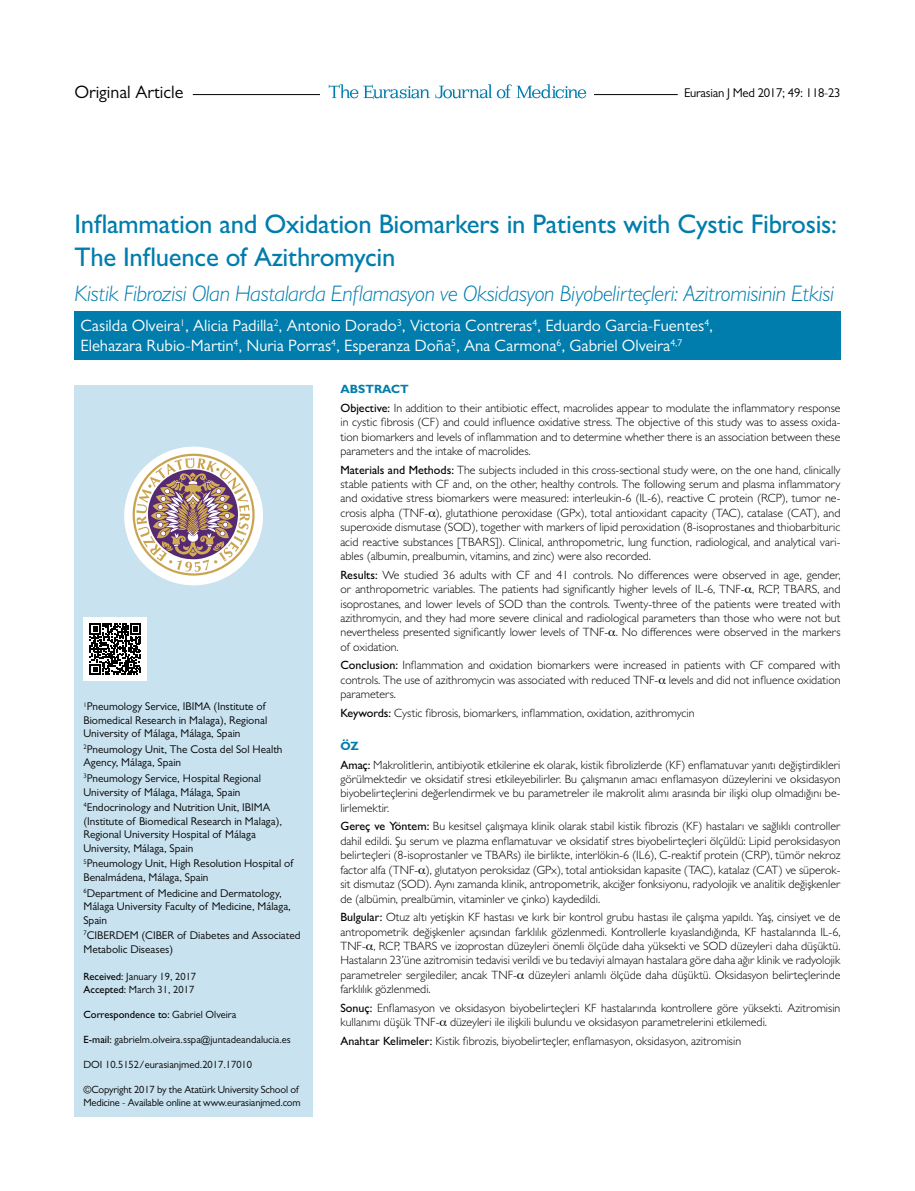
<style>
.page{position:relative;width:915px;height:1191px;background:#fff}
.page>*{position:absolute;margin:0;border:0;box-sizing:border-box;transform-origin:0 0}
.t1{font:500 27px/32.4px "Gill Sans MT Pro";letter-spacing:-.01em;color:#007dac}
.t2{font:italic 300 22.5px "Gill Sans MT Pro";letter-spacing:-.01em;color:#007dac}
.t3{font:18px "Gill Sans MT Pro";color:#000}
.t4{font:16.5px/19.8px "Gill Sans MT Pro";color:#fff}
.t5{font:12.75px "Gill Sans MT Pro";letter-spacing:-.02em;color:#000}
.t6{font:300 12px/14.4px "Gill Sans MT Pro";color:#000;text-align:justify}
.t7{font:11.25px/13.5px "Gill Sans MT Pro";color:#000}
.t8{font:10.5px/12.6px "Gill Sans MT Pro";letter-spacing:-.005em;color:#000}
.t9{font:500 10.5px "Gill Sans MT Pro";color:#000}
.s1{font-weight:500}
.s2{font-weight:400}
.s3{font-weight:700;color:#007dac}
</style>
<div class="page">
<div style="left:74px;top:385px;width:239px;height:731px;background:#c9e2ef"></div>
<hr style="left:193px;top:94px;width:484px;height:1px;background:#000">
<div style="left:320px;top:80px;width:273px;height:25px;background:#fff"></div>
<svg style="left:328px;top:84px;width:101px;height:15px"></svg>
<svg style="left:435px;top:84px;width:151px;height:14px"></svg>
<div style="left:83px;top:617px;width:64px;height:64px;background:#fff"></div>
<svg style="left:90px;top:623px;width:51px;height:52px"></svg>
<div style="left:124px;top:446px;width:139px;height:139px;background:#fff;border-radius:50%"></div>
<svg style="left:132px;top:454px;width:122px;height:121px"></svg>
<div style="left:74px;top:311px;width:766px;height:48px;background:#007dac"></div>
<h3 class="t3" style="left:74px;top:81px;width:110px">Original Article</h3>
<p class="t5" style="left:684px;top:85px;width:158px">Eurasian J Med 2017; 49: 118-23</p>
<h1 class="t1" style="left:74px;top:208px;width:764px">Inflammation and Oxidation Biomarkers in Patients with Cystic Fibrosis:<br>The Influence of Azithromycin</h1>
<h2 class="t2" style="left:74px;top:280px;width:761px">Kistik Fibrozisi Olan Hastalarda Enflamasyon ve Oksidasyon Biyobelirteçleri: Azitromisinin Etkisi</h2>
<h3 class="t4" style="left:80px;top:316px;width:634px">Casilda Olveira<sup>1</sup>, Alicia Padilla<sup>2</sup>, Antonio Dorado<sup>3</sup>, Victoria Contreras<sup>4</sup>, Eduardo Garcia-Fuentes<sup>4</sup>,<br>Elehazara Rubio-Martin<sup>4</sup>, Nuria Porras<sup>4</sup>, Esperanza Doña<sup>5</sup>, Ana Carmona<sup>6</sup>, Gabriel Olveira<sup>4,7</sup></h3>
<p class="t7" style="left:83px;top:699px;width:185px"><sup>1</sup>Pneumology Service, IBIMA (Institute of<br>Biomedical Research in Malaga), Regional<br>University of Málaga, Málaga, Spain</p>
<p class="t7" style="left:83px;top:742px;width:200px"><sup>2</sup>Pneumology Unit, The Costa del Sol Health<br>Agency, Málaga, Spain</p>
<p class="t7" style="left:83px;top:771px;width:179px"><sup>3</sup>Pneumology Service, Hospital Regional<br>University of Málaga, Málaga, Spain</p>
<p class="t7" style="left:83px;top:800px;width:200px"><sup>4</sup>Endocrinology and Nutrition Unit, IBIMA (Institute of Biomedical Research in Malaga), Regional University Hospital of Málaga University, Málaga, Spain</p>
<p class="t7" style="left:83px;top:856px;width:211px"><sup>5</sup>Pneumology Unit, High Resolution Hospital of<br>Benalmádena, Málaga, Spain</p>
<p class="t7" style="left:83px;top:886px;width:209px"><sup>6</sup>Department of Medicine and Dermatology,<br>Málaga University Faculty of Medicine, Málaga,<br>Spain</p>
<p class="t7" style="left:83px;top:928px;width:218px"><sup>7</sup>CIBERDEM (CIBER of Diabetes and Associated<br>Metabolic Diseases)</p>
<p class="t8" style="left:83px;top:970px;width:114px"><span class="s1">Received:</span> January 19, 2017<br><span class="s1">Accepted:</span> March 31, 2017</p>
<p class="t9" style="left:83px;top:1008px;width:154px">Correspondence to: <span class="s2">Gabriel Olveira</span></p>
<p class="t8" style="left:83px;top:1033px;width:209px"><span class="s1">E-mail:</span> gabrielm.olveira.sspa@juntadeandalucia.es</p>
<p class="t8" style="left:83px;top:1058px;width:170px">DOI 10.5152/eurasianjmed.2017.17010</p>
<p class="t8" style="left:83px;top:1083px;width:219px">©Copyright 2017 by the Atatürk University School of<br>Medicine - Available online at www.eurasianjmed.com</p>
<p class="t6" style="left:340px;top:379px;width:501px;line-height:18.6px"><span class="s3">ABSTRACT<br></span><span class="s1">Objective:</span> In addition to their antibiotic effect, macrolides appear to modulate the inflammatory response</p>
<p class="t6" style="left:340px;top:415px;width:501px">in cystic fibrosis (CF) and could influence oxidative stress. The objective of this study was to assess oxida&shy;tion biomarkers and levels of inflammation and to determine whether there is an association between these parameters and the intake of macrolides.</p>
<p class="t6" style="left:340px;top:462px;width:501px"><span class="s1">Materials and Methods:</span> The subjects included in this cross-sectional study were, on the one hand, clinically stable patients with CF and, on the other, healthy controls. The following serum and plasma inflammatory and oxidative stress biomarkers were measured: interleukin-6 (IL-6), reactive C protein (RCP), tumor ne&shy;crosis alpha (TNF- ), glutathione peroxidase (GPx), total antioxidant capacity (TAC), catalase (CAT), and superoxide dismutase (SOD), together with markers of lipid peroxidation (8-isoprostanes and thiobarbituric acid reactive substances [TBARS]). Clinical, anthropometric, lung function, radiological, and analytical vari&shy;ables (albumin, prealbumin, vitamins, and zinc) were also recorded.</p>
<p class="t6" style="left:340px;top:567px;width:501px"><span class="s1">Results:</span> We studied 36 adults with CF and 41 controls. No differences were observed in age, gender, or anthropometric variables. The patients had significantly higher levels of IL-6, TNF- , RCP, TBARS, and isoprostanes, and lower levels of SOD than the controls. Twenty-three of the patients were treated with azithromycin, and they had more severe clinical and radiological parameters than those who were not but nevertheless presented significantly lower levels of TNF- . No differences were observed in the markers of oxidation.</p>
<p class="t6" style="left:340px;top:658px;width:501px"><span class="s1">Conclusion:</span> Inflammation and oxidation biomarkers were increased in patients with CF compared with controls. The use of azithromycin was associated with reduced TNF- levels and did not influence oxidation parameters.</p>
<p class="t6" style="left:340px;top:705px;width:355px"><span class="s1">Keywords:</span> Cystic fibrosis, biomarkers, inflammation, oxidation, azithromycin</p>
<p class="t6" style="left:340px;top:736px;width:501px;line-height:18.6px"><span class="s3">ÖZ<br></span><span class="s1">Amaç:</span> Makrolitlerin, antibiyotik etkilerine ek olarak, kistik fibrolizlerde (KF) enflamatuvar yanıtı değiştirdikleri</p>
<p class="t6" style="left:340px;top:771px;width:501px">görülmektedir ve oksidatif stresi etkileyebilirler. Bu çalışmanın amacı enflamasyon düzeylerini ve oksidasyon biyobelirteçlerini değerlendirmek ve bu parametreler ile makrolit alımı arasında bir ilişki olup olmadığını be&shy;lirlemektir.</p>
<p class="t6" style="left:340px;top:819px;width:501px"><span class="s1">Gereç ve Yöntem:</span> Bu kesitsel çalışmaya klinik olarak stabil kistik fibrozis (KF) hastaları ve sağlıklı controller dahil edildi. Şu serum ve plazma enflamatuvar ve oksidatif stres biyobelirteçleri ölçüldü: Lipid peroksidasyon belirteçleri (8-isoprostanler ve TBARs) ile birlikte, interlökin-6 (IL6), C-reaktif protein (CRP), tümör nekroz factor alfa (TNF- ), glutatyon peroksidaz (GPx), total antioksidan kapasite (TAC), katalaz (CAT) ve süperok&shy;sit dismutaz (SOD). Aynı zamanda klinik, antropometrik, akciğer fonksiyonu, radyolojik ve analitik değişkenler de (albümin, prealbümin, vitaminler ve çinko) kaydedildi.</p>
<p class="t6" style="left:340px;top:909px;width:501px"><span class="s1">Bulgular:</span> Otuz altı yetişkin KF hastası ve kırk bir kontrol grubu hastası ile çalışma yapıldı. Yaş, cinsiyet ve de antropometrik değişkenler açısından farklılık gözlenmedi. Kontrollerle kıyaslandığında, KF hastalarında IL-6, TNF- , RCP, TBARS ve izoprostan düzeyleri önemli ölçüde daha yüksekti ve SOD düzeyleri daha düşüktü.<br>Hastaların 23’üne azitromisin tedavisi verildi ve bu tedaviyi almayan hastalara göre daha ağır klinik ve radyolojik parametreler sergilediler, ancak TNF- düzeyleri anlamlı ölçüde daha düşüktü. Oksidasyon belirteçlerinde farklılık gözlenmedi.</p>
<p class="t6" style="left:340px;top:1000px;width:501px"><span class="s1">Sonuç:</span> Enflamasyon ve oksidasyon biyobelirteçleri KF hastalarında kontrollere göre yüksekti. Azitromisin kullanımı düşük TNF- düzeyleri ile ilişkili bulundu ve oksidasyon parametrelerini etkilemedi.</p>
<p class="t6" style="left:340px;top:1033px;width:402px"><span class="s1">Anahtar Kelimeler:</span> Kistik fibrozis, biyobelirteçler, enflamasyon, oksidasyon, azitromisin</p>
</div>
